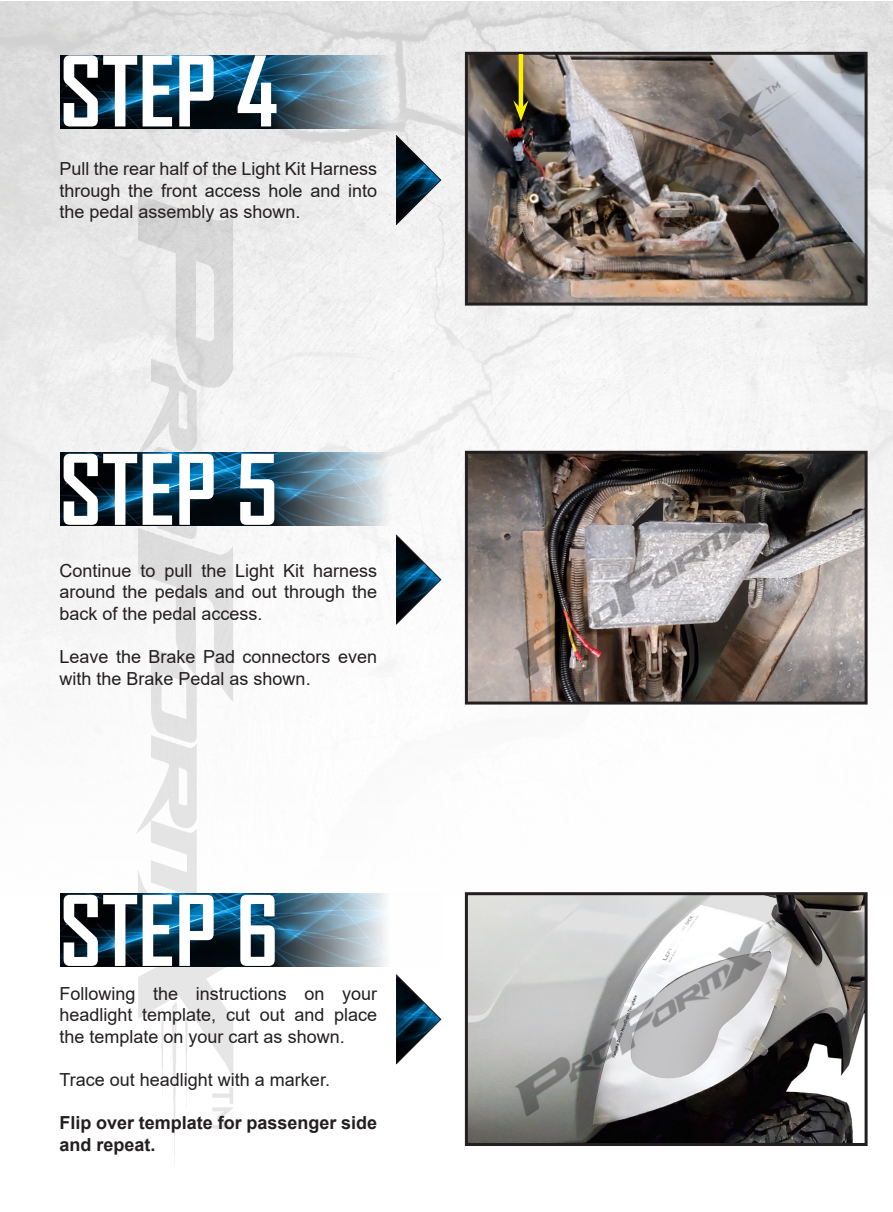
<style>
.page{position:relative;width:893px;height:1212px;background:#fff}
.page>*{position:absolute;margin:0;border:0;box-sizing:border-box;transform-origin:0 0}
.t1{font:700 93px "Agency FB";color:#fff}
.t2{font:18px/21.6px "Arial";color:#231f20;text-align:justify}
.t3{font:700 18px/21.6px "Arial";color:#231f20}
</style>
<div class="page">
<img style="left:0;top:1px;width:893px;height:927px">
<img style="left:111px;top:134px;width:158px;height:1024px">
<img style="left:60px;top:55px;width:381px;height:73px">
<img style="left:60px;top:453px;width:381px;height:72px">
<img style="left:60px;top:894px;width:381px;height:72px">
<svg style="left:395px;top:533px;width:47px;height:93px"></svg>
<svg style="left:395px;top:974px;width:47px;height:91px"></svg>
<svg style="left:395px;top:134px;width:47px;height:92px"></svg>
<img style="left:469px;top:455px;width:395px;height:245px">
<div style="left:465px;top:451px;width:403px;height:253px;border:3px solid #231f20"></div>
<img style="left:469px;top:56px;width:395px;height:246px">
<div style="left:465px;top:52px;width:403px;height:254px;border:3px solid #231f20"></div>
<img style="left:469px;top:896px;width:395px;height:246px">
<div style="left:465px;top:892px;width:403px;height:254px;border:3px solid #231f20"></div>
<img style="left:485px;top:889px;width:341px;height:247px">
<img style="left:485px;top:451px;width:341px;height:247px">
<img style="left:485px;top:54px;width:341px;height:248px">
<p class="t1" style="left:60px;top:34px;width:220px">STEP 4</p>
<p class="t2" style="left:60px;top:158px;width:319px">Pull the rear half of the Light Kit Harness through the front access hole and into the pedal assembly as shown.</p>
<p class="t1" style="left:60px;top:432px;width:220px">STEP 5</p>
<p class="t2" style="left:60px;top:559px;width:319px">Continue to pull the Light Kit harness around the pedals and out through the back of the pedal access.</p>
<p class="t2" style="left:60px;top:646px;width:319px">Leave the Brake Pad connectors even with the Brake Pedal as shown.</p>
<p class="t1" style="left:60px;top:873px;width:221px">STEP 6</p>
<p class="t2" style="left:60px;top:982px;width:319px">Following the instructions on your headlight template, cut out and place the template on your cart as shown.</p>
<p class="t2" style="left:60px;top:1069px;width:272px">Trace out headlight with a marker.</p>
<p class="t3" style="left:60px;top:1112px;width:319px">Flip over template for passenger side and repeat.</p>
</div>
